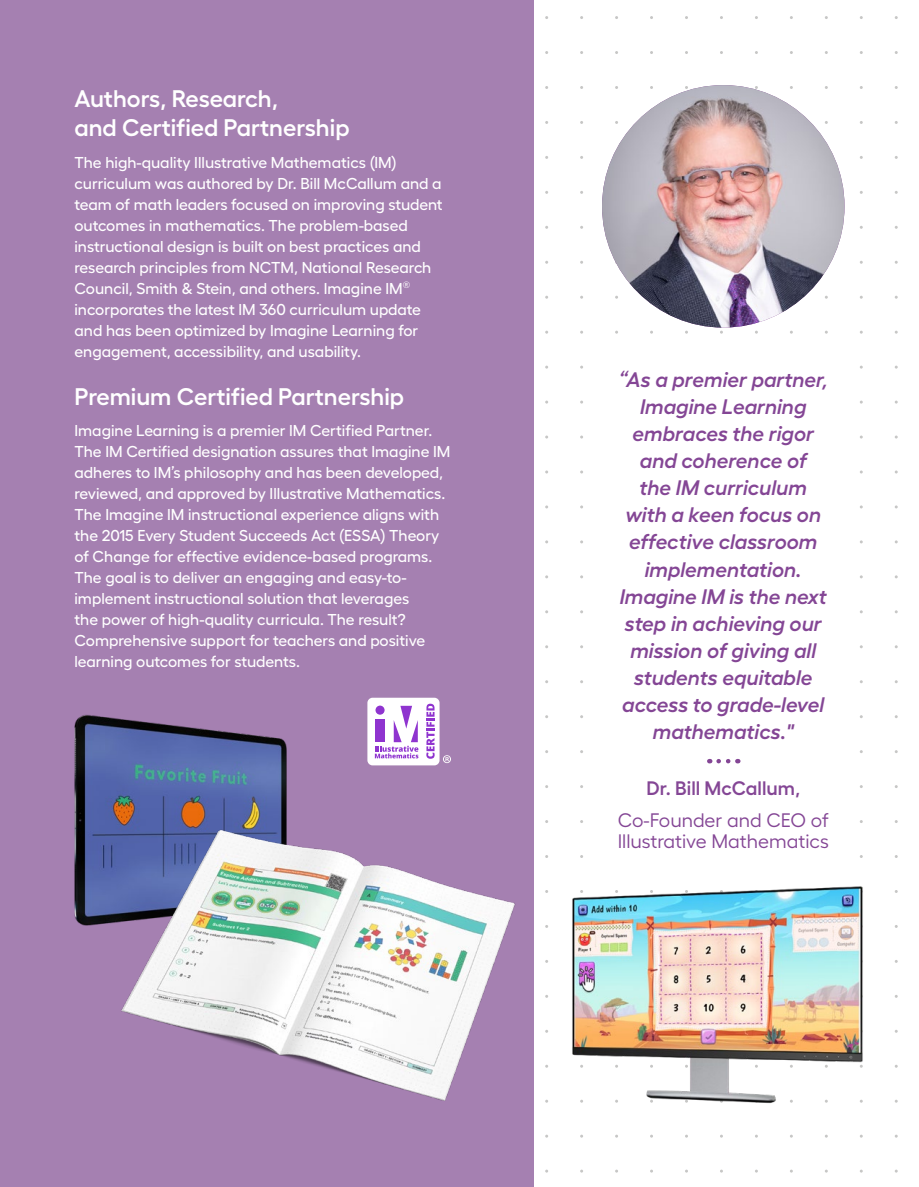
<style>
.page{position:relative;width:919px;height:1187px;background:#fff}
.page>*{position:absolute;margin:0;border:0;box-sizing:border-box;transform-origin:0 0}
.B-Head{font:600 24px/28.8px "Hellix";color:#fff}
.t1{font:italic 600 21px/27px "Hellix";color:#844695;text-align:center}
.Quote_Citation__2nd_line{font:19.5px/21px "Hellix";color:#844695}
.Quote_Citation{font:600 19.5px "Hellix";color:#844695}
.Body_Copy{font:500 15.75px/21px "Hellix";color:#fff}
</style>
<div class="page">
<div style="left:0;top:0;width:533px;height:1186px;background:#a580b1"></div>
<img style="left:602px;top:85px;width:242px;height:242px;border-radius:121px">
<svg style="left:718px;top:758px;width:20px;height:5px"></svg>
<div style="left:367px;top:697px;width:72px;height:68px;background:#fff;border-radius:5px"></div>
<svg style="left:374px;top:705px;width:44px;height:53px"></svg>
<svg style="left:426px;top:703px;width:8px;height:55px"></svg>
<svg style="left:443px;top:755px;width:8px;height:8px"></svg>
<img style="left:572px;top:886px;width:291px;height:218px">
<img style="left:74px;top:714px;width:213px;height:212px">
<img style="left:102px;top:821px;width:414px;height:280px">
<p class="B-Head" style="left:74px;top:82px;width:277px">Authors, Research,<br>and Certified Partnership</p>
<p class="Body_Copy" style="left:74px;top:150px;width:370px">The high-quality Illustrative Mathematics (IM) curriculum was authored by Dr. Bill McCallum and a team of math leaders focused on improving student outcomes in mathematics. The problem-based instructional design is built on best practices and research principles from NCTM, National Research Council, Smith &amp; Stein, and others. Imagine IM<sup>® </sup>incorporates the latest IM 360 curriculum update and has been optimized by Imagine Learning for engagement, accessibility, and usability.</p>
<p class="B-Head" style="left:74px;top:379px;width:331px">Premium Certified Partnership</p>
<p class="Body_Copy" style="left:74px;top:418px;width:377px">Imagine Learning is a premier IM Certified Partner.<br>The IM Certified designation assures that Imagine IM adheres to IM’s philosophy and has been developed, reviewed, and approved by Illustrative Mathematics.<br>The Imagine IM instructional experience aligns with the 2015 Every Student Succeeds Act (ESSA) Theory of Change for effective evidence-based programs.<br>The goal is to deliver an engaging and easy-to&shy;implement instructional solution that leverages<br>the power of high-quality curricula. The result?<br>Comprehensive support for teachers and positive learning outcomes for students.</p>
<p class="t1" style="left:618px;top:364px;width:211px">“As a premier partner,<br>Imagine Learning embraces the rigor and coherence of<br>the IM curriculum with a keen focus on effective classroom implementation.<br>Imagine IM is the next step in achieving our mission of giving all students equitable access to grade-level mathematics."</p>
<p class="Quote_Citation" style="left:646px;top:773px;width:155px">Dr. Bill McCallum,</p>
<p class="Quote_Citation__2nd_line" style="left:617px;top:807px;width:213px">Co-Founder and CEO of<br>Illustrative Mathematics</p>
</div>
